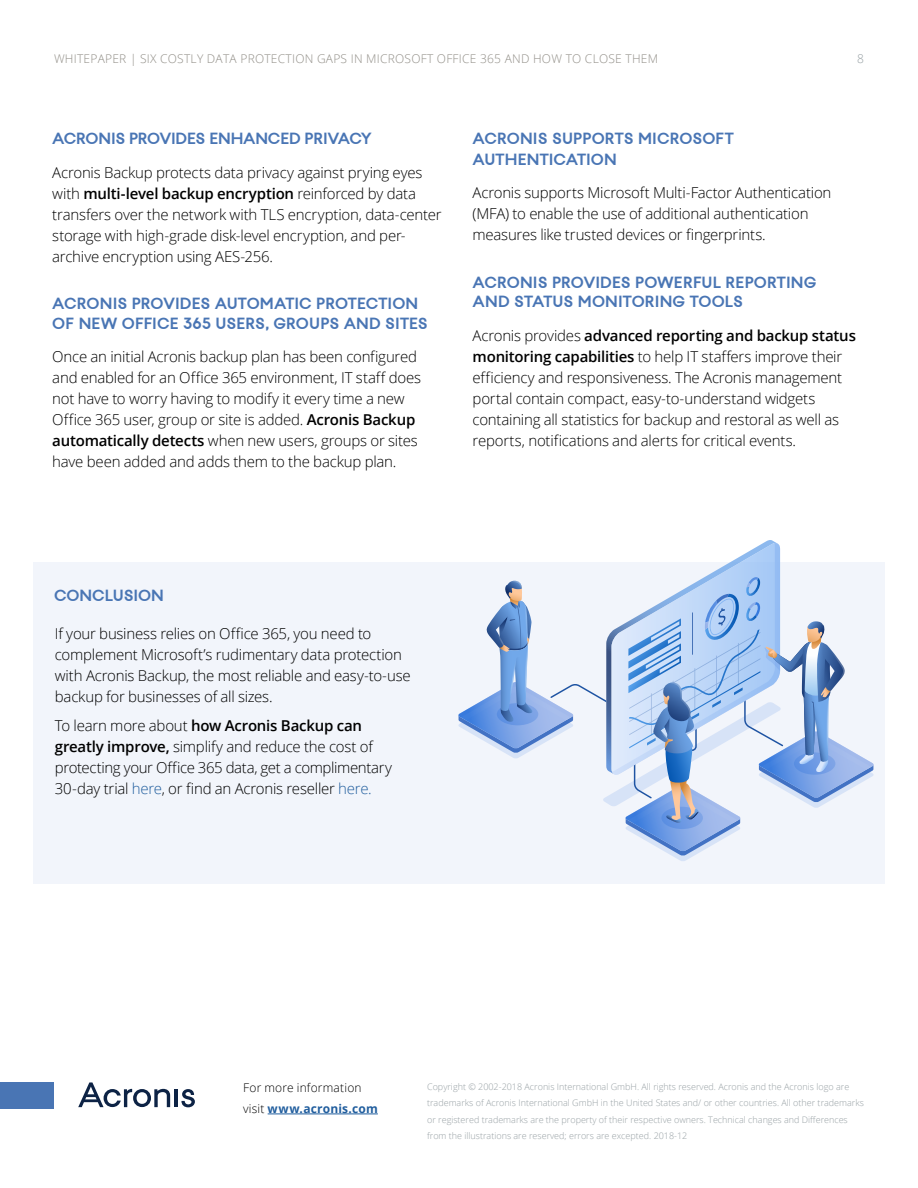
<style>
.page{position:relative;width:918px;height:1188px;background:#fff}
.page>*{position:absolute;margin:0;border:0;box-sizing:border-box;transform-origin:0 0}
.t1{font:700 16.5px/19.5px "Acronis";letter-spacing:.01em;color:#4975b4}
.t2{font:700 16.5px "Acronis";letter-spacing:-.01em;color:#4975b4}
.t3{font:300 15px/21px "Open Sans";letter-spacing:-.015em;color:#000}
.t4{font:300 12px "Open Sans";letter-spacing:.02em;color:#918e87}
.t5{font:300 12px/21px "Open Sans";letter-spacing:.015em;color:#000}
.t6{font:300 12px "Open Sans";color:#97a0a4}
.t7{font:300 9px/16.5px "Open Sans";color:#97a0a4}
.s1{font-weight:600}
.s2{color:#215e9e}
.s3{font-weight:700;color:#215e9e}
</style>
<div class="page">
<div style="left:33px;top:562px;width:852px;height:322px;background:#f2f5fb"></div>
<hr style="left:174px;top:1089px;width:4px;height:18px;background:#0d2345">
<svg style="left:181px;top:1089px;width:14px;height:18px"></svg>
<svg style="left:78px;top:1082px;width:92px;height:25px"></svg>
<div style="left:0;top:1082px;width:54px;height:27px;background:#4975b4"></div>
<hr style="left:268px;top:1114px;width:110px;height:1px;background:#215e9e">
<svg style="left:458px;top:540px;width:416px;height:321px"></svg>
<p class="t4" style="left:54px;top:51px;width:606px">WHITEPAPER | SIX COSTLY DATA PROTECTION GAPS IN MICROSOFT OFFICE 365 AND HOW TO CLOSE THEM</p>
<p class="t6" style="left:857px;top:51px;width:8px">8</p>
<p class="t2" style="left:52px;top:128px;width:321px">ACRONIS PROVIDES ENHANCED PRIVACY</p>
<p class="t3" style="left:52px;top:162px;width:391px">Acronis Backup protects data privacy against prying eyes with <span class="s1">multi-level backup encryption</span> reinforced by data transfers over the network with TLS encryption, data-center storage with high-grade disk-level encryption, and per&shy;archive encryption using AES-256.</p>
<p class="t1" style="left:52px;top:294px;width:377px">ACRONIS PROVIDES AUTOMATIC PROTECTION<br>OF NEW OFFICE 365 USERS, GROUPS AND SITES</p>
<p class="t3" style="left:52px;top:346px;width:370px">Once an initial Acronis backup plan has been configured and enabled for an Office 365 environment, IT staff does not have to worry having to modify it every time a new Office 365 user, group or site is added. <span class="s1">Acronis Backup automatically detects</span> when new users, groups or sites have been added and adds them to the backup plan.</p>
<p class="t1" style="left:473px;top:128px;width:263px;line-height:20.5px">ACRONIS SUPPORTS MICROSOFT<br>AUTHENTICATION</p>
<p class="t3" style="left:473px;top:182px;width:360px">Acronis supports Microsoft Multi-Factor Authentication (MFA) to enable the use of additional authentication measures like trusted devices or fingerprints.</p>
<p class="t1" style="left:473px;top:272px;width:345px">ACRONIS PROVIDES POWERFUL REPORTING<br>AND STATUS MONITORING TOOLS</p>
<p class="t3" style="left:473px;top:325px;width:385px">Acronis provides <span class="s1">advanced reporting and backup status monitoring capabilities</span> to help IT staffers improve their efficiency and responsiveness. The Acronis management portal contain compact, easy-to-understand widgets containing all statistics for backup and restoral as well as reports, notifications and alerts for critical events.</p>
<p class="t1" style="left:54px;top:585px;width:111px">CONCLUSION</p>
<p class="t3" style="left:55px;top:622px;width:357px">If your business relies on Office 365, you need to complement Microsoft’s rudimentary data protection with Acronis Backup, the most reliable and easy-to-use backup for businesses of all sizes.</p>
<p class="t3" style="left:55px;top:715px;width:339px">To learn more about <span class="s1">how Acronis Backup can greatly improve,</span> simplify and reduce the cost of protecting your Office 365 data, get a complimentary 30-day trial <span class="s2">here</span>, or find an Acronis reseller <span class="s2">here.</span></p>
<p class="t5" style="left:243px;top:1077px;width:136px">For more information visit <span class="s3">www.acronis.com</span></p>
<p class="t7" style="left:427px;top:1078px;width:438px">Copyright © 2002-2018 Acronis International GmbH. All rights reserved. Acronis and the Acronis logo are trademarks of Acronis International GmbH in the United States and/ or other countries. All other trademarks or registered trademarks are the property of their respective owners. Technical changes and Differences from the illustrations are reserved; errors are excepted. 2018-12</p>
</div>
